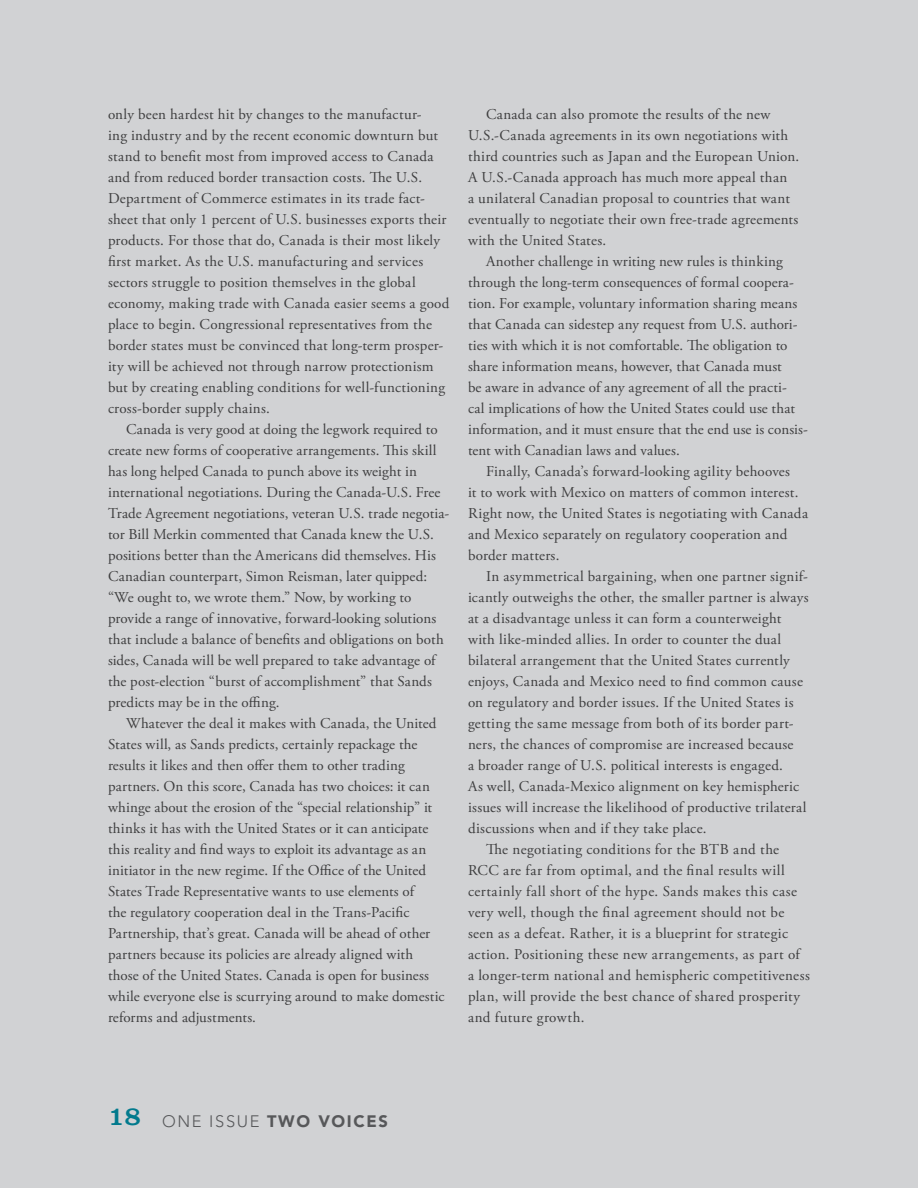
<style>
.page{position:relative;width:918px;height:1188px;background:#d1d2d4}
.page>*{position:absolute;margin:0;border:0;box-sizing:border-box;transform-origin:0 0}
.t1{font:900 16.5px "Avenir LT Std";letter-spacing:.1em;color:#57585a}
.t2{font:15px/21px "Adobe Garamond Pro";letter-spacing:.015em;color:#3e3e3f}
.t3{font:15px "Adobe Garamond Pro";letter-spacing:.035em;color:#3e3e3f}
.s1{font-family:"Clarendon LT Std";font-weight:400;font-size:27px;color:#027a8d}
.s2{font-weight:300}
</style>
<div class="page">
<p class="t2" style="left:108px;top:104px;width:343px">only been hardest hit by changes to the manufactur-<br>ing industry and by the recent economic downturn but stand to benefit most from improved access to Canada and from reduced border transaction costs. The U.S.<br>Department of Commerce estimates in its trade fact&shy;sheet that only 1 percent of U.S. businesses exports their products. For those that do, Canada is their most likely first market. As the U.S. manufacturing and services sectors struggle to position themselves in the global economy, making trade with Canada easier seems a good place to begin. Congressional representatives from the border states must be convinced that long-term prosper&shy;ity will be achieved not through narrow protectionism but by creating enabling conditions for well-functioning cross-border supply chains.</p>
<p class="t2" style="left:108px;top:419px;width:343px;text-indent:18px">Canada is very good at doing the legwork required to create new forms of cooperative arrangements. This skill has long helped Canada to punch above its weight in international negotiations. During the Canada-U.S. Free Trade Agreement negotiations, veteran U.S. trade negotia&shy;tor Bill Merkin commented that Canada knew the U.S. positions better than the Americans did themselves. His Canadian counterpart, Simon Reisman, later quipped: “We ought to, we wrote them.” Now, by working to provide a range of innovative, forward-looking solutions that include a balance of benefits and obligations on both sides, Canada will be well prepared to take advantage of the post-election “burst of accomplishment” that Sands predicts may be in the offing.</p>
<p class="t2" style="left:108px;top:713px;width:338px;text-indent:18px">Whatever the deal it makes with Canada, the United States will, as Sands predicts, certainly repackage the results it likes and then offer them to other trading partners. On this score, Canada has two choices: it can whinge about the erosion of the “special relationship” it thinks it has with the United States or it can anticipate this reality and find ways to exploit its advantage as an initiator in the new regime. If the Office of the United States Trade Representative wants to use elements of<br>the regulatory cooperation deal in the Trans-Pacific Partnership, that’s great. Canada will be ahead of other partners because its policies are already aligned with those of the United States. Canada is open for business while everyone else is scurrying around to make domestic reforms and adjustments.</p>
<p class="t2" style="left:468px;top:104px;width:333px;text-indent:18px">Canada can also promote the results of the new U.S.-Canada agreements in its own negotiations with third countries such as Japan and the European Union.<br>A U.S.-Canada approach has much more appeal than<br>a unilateral Canadian proposal to countries that want eventually to negotiate their own free-trade agreements with the United States.</p>
<p class="t2" style="left:468px;top:251px;width:342px;text-indent:18px">Another challenge in writing new rules is thinking through the long-term consequences of formal coopera&shy;tion. For example, voluntary information sharing means that Canada can sidestep any request from U.S. authori&shy;ties with which it is not comfortable. The obligation to share information means, however, that Canada must<br>be aware in advance of any agreement of all the practi-<br>cal implications of how the United States could use that information, and it must ensure that the end use is consis&shy;tent with Canadian laws and values.</p>
<p class="t2" style="left:468px;top:461px;width:342px;text-indent:18px">Finally, Canada’s forward-looking agility behooves<br>it to work with Mexico on matters of common interest.<br>Right now, the United States is negotiating with Canada and Mexico separately on regulatory cooperation and border matters.</p>
<p class="t2" style="left:486px;top:566px;width:323px">In asymmetrical bargaining, when one partner signif-</p>
<p class="t2" style="left:468px;top:587px;width:342px">icantly outweighs the other, the smaller partner is always</p>
<p class="t2" style="left:468px;top:608px;width:315px">at a disadvantage unless it can form a counterweight</p>
<p class="t2" style="left:468px;top:629px;width:315px">with like-minded allies. In order to counter the dual</p>
<p class="t2" style="left:468px;top:650px;width:323px">bilateral arrangement that the United States currently</p>
<p class="t2" style="left:468px;top:671px;width:336px">enjoys, Canada and Mexico need to find common cause</p>
<p class="t2" style="left:468px;top:692px;width:327px">on regulatory and border issues. If the United States is</p>
<p class="t2" style="left:468px;top:713px;width:327px">getting the same message from both of its border part-</p>
<p class="t2" style="left:468px;top:734px;width:327px">ners, the chances of compromise are increased because</p>
<p class="t2" style="left:468px;top:755px;width:317px">a broader range of U.S. political interests is engaged.</p>
<p class="t2" style="left:468px;top:776px;width:333px">As well, Canada-Mexico alignment on key hemispheric</p>
<p class="t2" style="left:468px;top:797px;width:340px">issues will increase the likelihood of productive trilateral</p>
<p class="t2" style="left:468px;top:818px;width:240px">discussions when and if they take place.</p>
<p class="t2" style="left:486px;top:839px;width:295px">The negotiating conditions for the BTB and the</p>
<p class="t3" style="left:468px;top:861px;width:318px">RCC are far from optimal, and the final results will</p>
<p class="t3" style="left:468px;top:882px;width:330px">certainly fall short of the hype. Sands makes this case</p>
<p class="t2" style="left:468px;top:902px;width:318px">very well, though the final agreement should not be</p>
<p class="t2" style="left:468px;top:923px;width:322px">seen as a defeat. Rather, it is a blueprint for strategic</p>
<p class="t2" style="left:468px;top:944px;width:333px">action. Positioning these new arrangements, as part of</p>
<p class="t2" style="left:468px;top:965px;width:343px">a longer-term national and hemispheric competitiveness</p>
<p class="t2" style="left:468px;top:986px;width:334px">plan, will provide the best chance of shared prosperity</p>
<p class="t3" style="left:468px;top:1008px;width:118px">and future growth.</p>
<p class="t1" style="left:108px;top:1111px;width:282px"><span class="s1">18</span> <span class="s2">ONE ISSUE</span> TWO VOICES</p>
</div>
